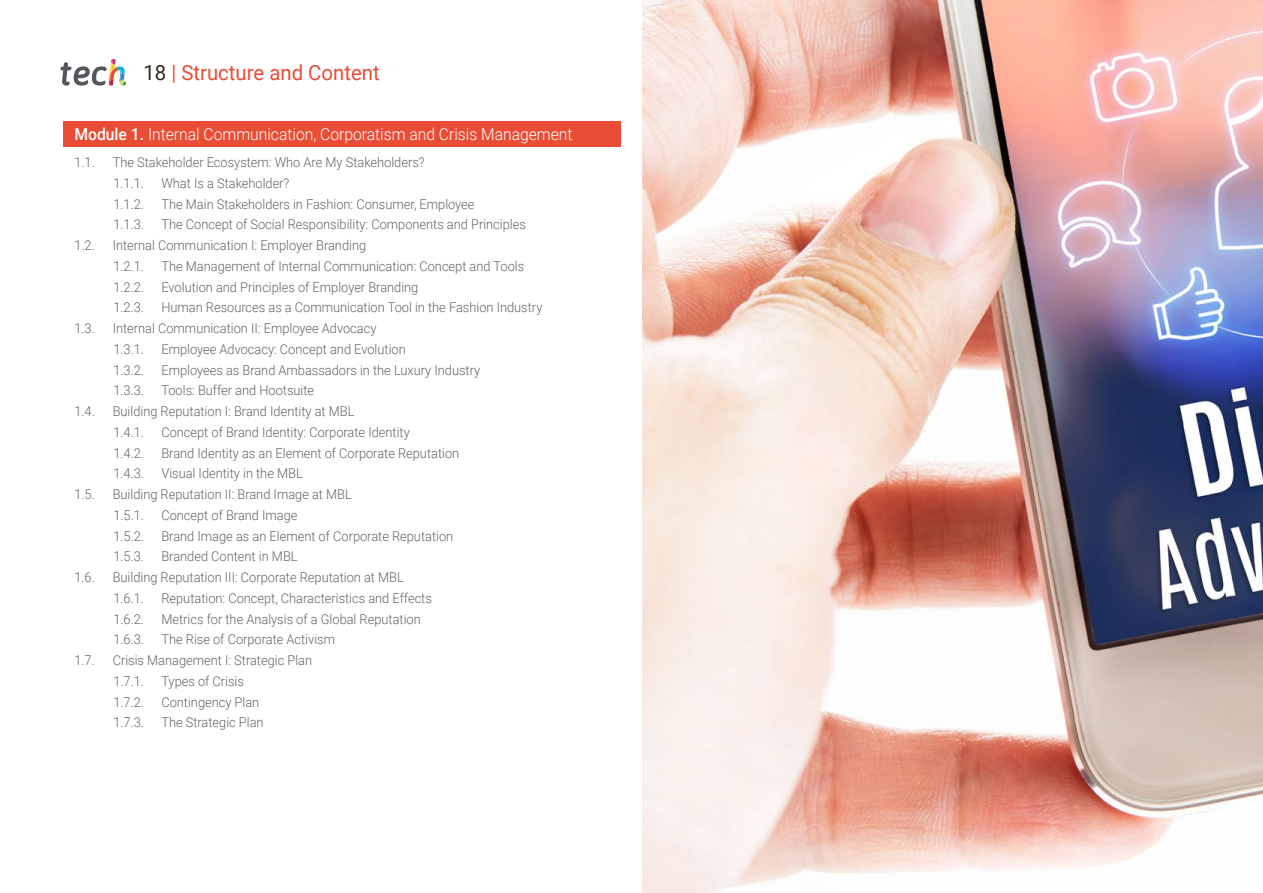
<style>
.page{position:relative;width:1263px;height:893px;background:#fff}
.page>*{position:absolute;margin:0;border:0;box-sizing:border-box;transform-origin:0 0}
.t1{font:21px "Roboto";color:#e94d35}
.t2{font:300 16.5px "Roboto";color:#fff;scale:.95 1}
.t3{font:300 13.5px/20.7px "Roboto";color:#61646a;scale:.95 1}
.s1{color:#312e20}
.s2{font-weight:500}
</style>
<div class="page">
<svg style="left:61px;top:59px;width:65px;height:27px"></svg>
<img style="left:642px;top:0;width:621px;height:893px">
<div style="left:63px;top:121px;width:558px;height:25px;background:#e94d35"></div>
<h1 class="t1" style="left:144px;top:57px;width:238px"><span class="s1">18</span> | Structure and Content</h1>
<p class="t2" style="left:74px;top:123px;width:526px"><span class="s2">Module 1.</span> Internal Communication, Corporatism and Crisis Management</p>
<p class="t3" style="left:74px;top:151px;width:23px">1.1.</p>
<p class="t3" style="left:113px;top:151px;width:330px">The Stakeholder Ecosystem: Who Are My Stakeholders?<br>1.1.1.</p>
<p class="t3" style="left:161px;top:172px;width:136px">What Is a Stakeholder?</p>
<p class="t3" style="left:113px;top:193px;width:34px">1.1.2.</p>
<p class="t3" style="left:161px;top:193px;width:331px">The Main Stakeholders in Fashion: Consumer, Employee</p>
<p class="t3" style="left:113px;top:214px;width:34px">1.1.3.</p>
<p class="t3" style="left:161px;top:214px;width:385px">The Concept of Social Responsibility: Components and Principles</p>
<p class="t3" style="left:74px;top:234px;width:23px">1.2.</p>
<p class="t3" style="left:113px;top:234px;width:268px">Internal Communication I: Employer Branding<br>1.2.1.</p>
<p class="t3" style="left:161px;top:255px;width:383px">The Management of Internal Communication: Concept and Tools</p>
<p class="t3" style="left:113px;top:276px;width:34px">1.2.2.</p>
<p class="t3" style="left:161px;top:276px;width:272px">Evolution and Principles of Employer Branding</p>
<p class="t3" style="left:113px;top:297px;width:34px">1.2.3.</p>
<p class="t3" style="left:161px;top:297px;width:403px">Human Resources as a Communication Tool in the Fashion Industry</p>
<p class="t3" style="left:74px;top:317px;width:23px">1.3.</p>
<p class="t3" style="left:113px;top:317px;width:279px">Internal Communication II: Employee Advocacy<br>1.3.1.</p>
<p class="t3" style="left:161px;top:338px;width:259px">Employee Advocacy: Concept and Evolution</p>
<p class="t3" style="left:113px;top:359px;width:34px">1.3.2.</p>
<p class="t3" style="left:161px;top:359px;width:337px">Employees as Brand Ambassadors in the Luxury Industry</p>
<p class="t3" style="left:113px;top:380px;width:34px">1.3.3.</p>
<p class="t3" style="left:161px;top:380px;width:162px">Tools: Buffer and Hootsuite</p>
<p class="t3" style="left:74px;top:400px;width:23px">1.4.</p>
<p class="t3" style="left:113px;top:400px;width:256px">Building Reputation I: Brand Identity at MBL<br>1.4.1.</p>
<p class="t3" style="left:161px;top:421px;width:263px">Concept of Brand Identity: Corporate Identity</p>
<p class="t3" style="left:113px;top:442px;width:34px">1.4.2.</p>
<p class="t3" style="left:161px;top:442px;width:315px">Brand Identity as an Element of Corporate Reputation</p>
<p class="t3" style="left:113px;top:463px;width:34px">1.4.3.</p>
<p class="t3" style="left:161px;top:463px;width:150px">Visual Identity in the MBL</p>
<p class="t3" style="left:74px;top:483px;width:23px">1.5.</p>
<p class="t3" style="left:113px;top:483px;width:253px">Building Reputation II: Brand Image at MBL<br>1.5.1.</p>
<p class="t3" style="left:161px;top:504px;width:145px">Concept of Brand Image</p>
<p class="t3" style="left:113px;top:525px;width:34px">1.5.2.</p>
<p class="t3" style="left:161px;top:525px;width:309px">Brand Image as an Element of Corporate Reputation</p>
<p class="t3" style="left:113px;top:546px;width:34px">1.5.3.</p>
<p class="t3" style="left:161px;top:546px;width:145px">Branded Content in MBL</p>
<p class="t3" style="left:74px;top:566px;width:23px">1.6.</p>
<p class="t3" style="left:113px;top:566px;width:308px">Building Reputation III: Corporate Reputation at MBL<br>1.6.1.</p>
<p class="t3" style="left:161px;top:587px;width:286px">Reputation: Concept, Characteristics and Effects</p>
<p class="t3" style="left:113px;top:608px;width:34px">1.6.2.</p>
<p class="t3" style="left:161px;top:608px;width:274px">Metrics for the Analysis of a Global Reputation</p>
<p class="t3" style="left:113px;top:629px;width:34px">1.6.3.</p>
<p class="t3" style="left:161px;top:629px;width:184px">The Rise of Corporate Activism</p>
<p class="t3" style="left:74px;top:649px;width:23px">1.7.</p>
<p class="t3" style="left:113px;top:649px;width:211px">Crisis Management I: Strategic Plan<br>1.7.1.</p>
<p class="t3" style="left:161px;top:670px;width:88px">Types of Crisis</p>
<p class="t3" style="left:113px;top:691px;width:34px">1.7.2.</p>
<p class="t3" style="left:161px;top:691px;width:105px">Contingency Plan</p>
<p class="t3" style="left:113px;top:712px;width:34px">1.7.3.</p>
<p class="t3" style="left:161px;top:712px;width:109px">The Strategic Plan</p>
</div>
